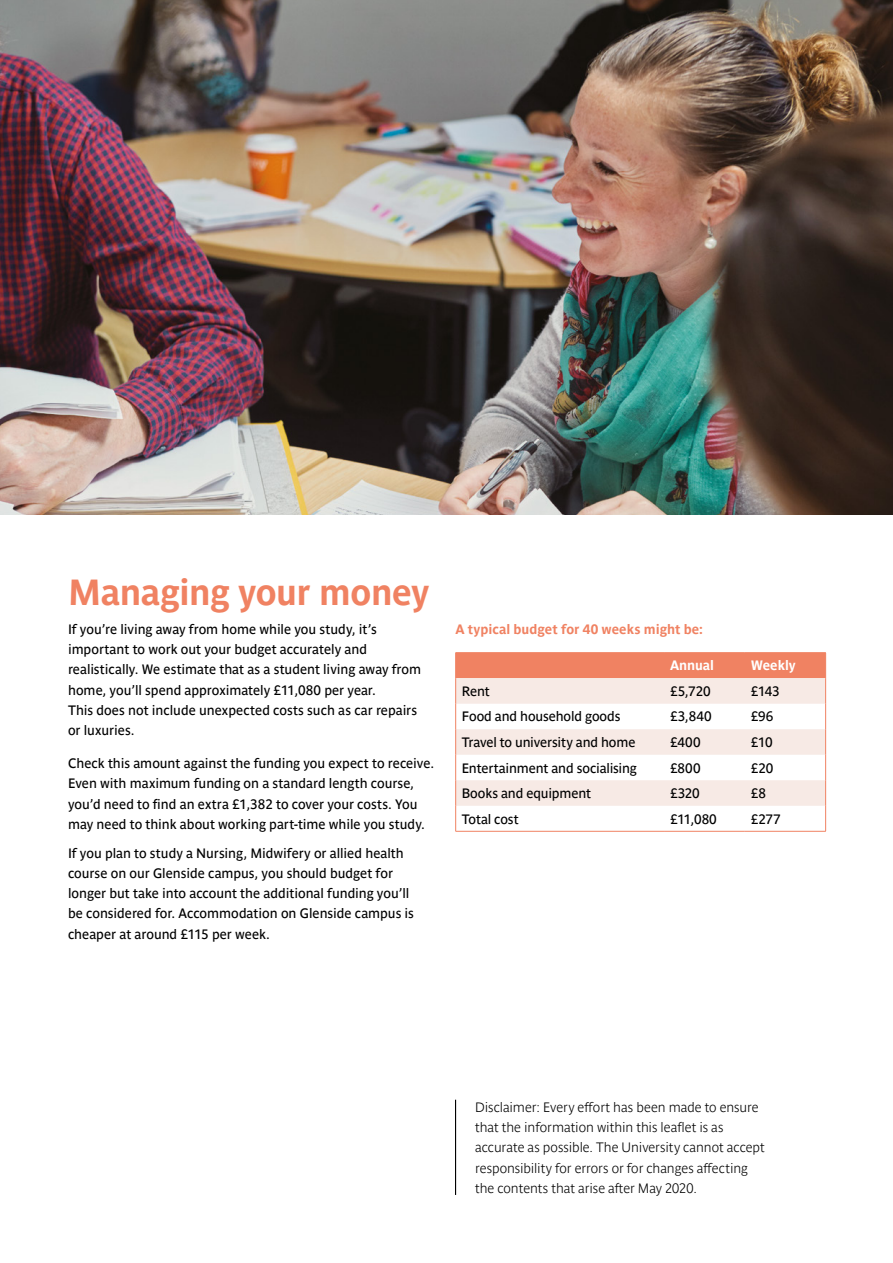
<style>
.page{position:relative;width:893px;height:1263px;background:#fff}
.page>*{position:absolute;margin:0;border:0;box-sizing:border-box;transform-origin:0 0}
.t1{font:700 36px "Parisine Pro";letter-spacing:-.015em;color:#f08262}
.t2{font:13.5px/20.2px "Parisine Pro";color:#000}
.t3{font:700 13.5px/20.2px "Parisine Pro Clair";color:#000}
.t4{font:700 13.5px "Parisine Pro";letter-spacing:.005em;color:#f08262}
.t5{font:700 13.5px "Parisine Pro";letter-spacing:-.005em;color:#fff}
</style>
<div class="page">
<hr style="left:455px;top:1100px;width:1px;height:95px;background:#000">
<hr style="left:455px;top:652px;width:209px;height:1px;background:#f08262">
<hr style="left:664px;top:652px;width:81px;height:1px;background:#f08262">
<hr style="left:745px;top:652px;width:81px;height:1px;background:#f08262">
<svg style="left:455px;top:653px;width:371px;height:178px"></svg>
<hr style="left:455px;top:831px;width:209px;height:1px;background:#f08262">
<hr style="left:664px;top:831px;width:81px;height:1px;background:#f08262">
<hr style="left:745px;top:831px;width:81px;height:1px;background:#f08262">
<img style="left:0;top:0;width:893px;height:514px">
<h1 class="t1" style="left:68px;top:565px;width:363px">Managing your money</h1>
<p class="t2" style="left:68px;top:618px;width:355px">If you’re living away from home while you study, it’s important to work out your budget accurately and realistically. We estimate that as a student living away from home, you’ll spend approximately £11,080 per year.<br>This does not include unexpected costs such as car repairs or luxuries.</p>
<p class="t2" style="left:68px;top:752px;width:368px">Check this amount against the funding you expect to receive.<br>Even with maximum funding on a standard length course, you’d need to find an extra £1,382 to cover your costs. You may need to think about working part-time while you study.</p>
<p class="t2" style="left:68px;top:841px;width:348px">If you plan to study a Nursing, Midwifery or allied health course on our Glenside campus, you should budget for longer but take into account the additional funding you’ll be considered for. Accommodation on Glenside campus is cheaper at around £115 per week.</p>
<p class="t4" style="left:455px;top:619px;width:249px">A typical budget for 40 weeks might be:</p>
<p class="t5" style="left:670px;top:655px;width:45px">Annual</p>
<p class="t5" style="left:751px;top:655px;width:46px">Weekly</p>
<p class="t2" style="left:462px;top:680px;width:30px">Rent</p>
<p class="t2" style="left:670px;top:680px;width:42px">£5,720</p>
<p class="t2" style="left:751px;top:680px;width:30px">£143</p>
<p class="t2" style="left:462px;top:705px;width:160px">Food and household goods</p>
<p class="t2" style="left:670px;top:705px;width:43px">£3,840</p>
<p class="t2" style="left:751px;top:705px;width:24px">£96</p>
<p class="t2" style="left:462px;top:731px;width:175px">Travel to university and home</p>
<p class="t2" style="left:670px;top:731px;width:32px">£400</p>
<p class="t2" style="left:751px;top:731px;width:23px">£10</p>
<p class="t2" style="left:462px;top:756px;width:177px">Entertainment and socialising</p>
<p class="t2" style="left:670px;top:756px;width:32px">£800</p>
<p class="t2" style="left:751px;top:756px;width:24px">£20</p>
<p class="t2" style="left:462px;top:782px;width:131px">Books and equipment</p>
<p class="t2" style="left:670px;top:782px;width:31px">£320</p>
<p class="t2" style="left:751px;top:782px;width:17px">£8</p>
<p class="t2" style="left:462px;top:807px;width:58px">Total cost</p>
<p class="t2" style="left:670px;top:807px;width:48px">£11,080</p>
<p class="t2" style="left:751px;top:807px;width:31px">£277</p>
<p class="t3" style="left:475px;top:1096px;width:291px">Disclaimer: Every effort has been made to ensure that the information within this leaflet is as accurate as possible. The University cannot accept responsibility for errors or for changes affecting the contents that arise after May 2020.</p>
</div>
